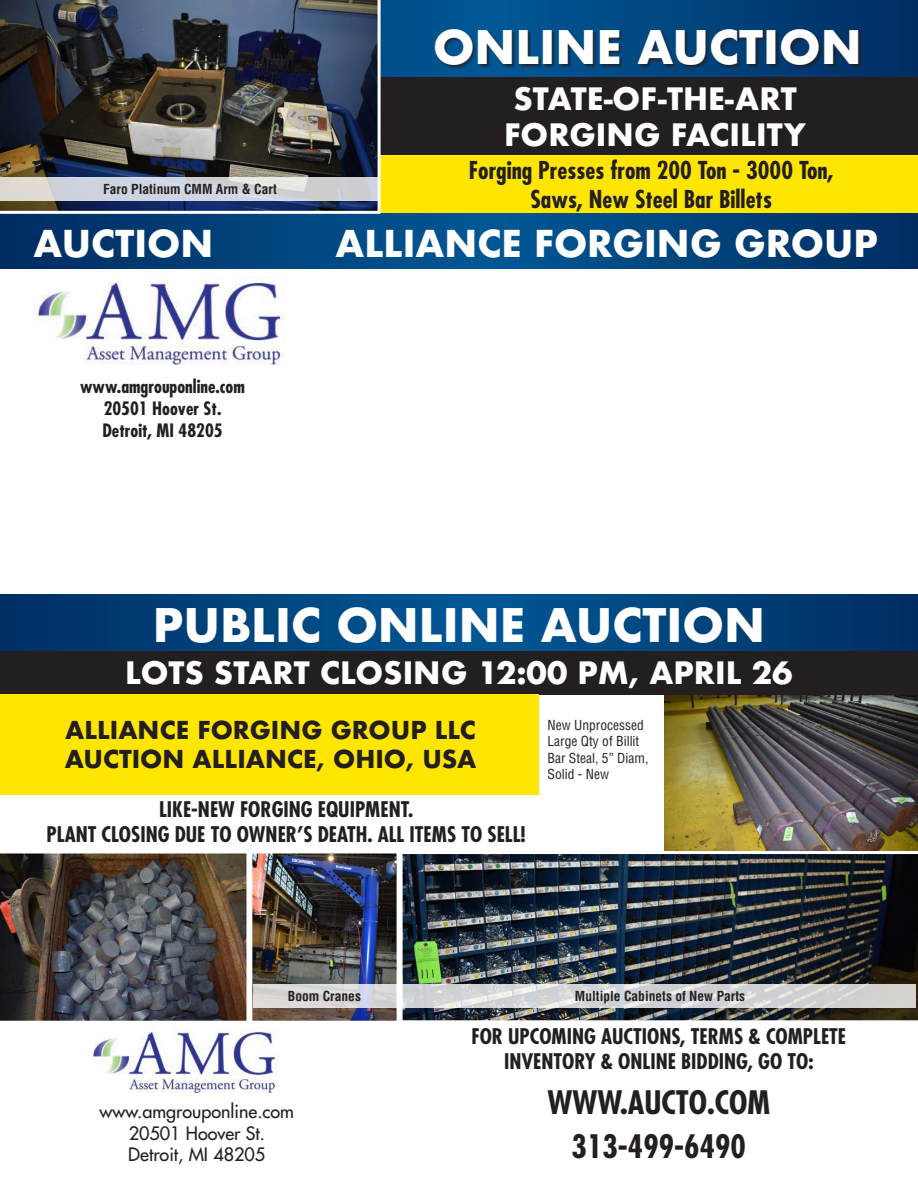
<style>
.page{position:relative;width:918px;height:1188px;background:#fff}
.page>*{position:absolute;margin:0;border:0;box-sizing:border-box;transform-origin:0 0}
.t1{font:700 45px "Futura";color:#fff}
.t2{font:700 36px "Futura";color:#fff}
.t3{font:700 condensed 31.5px "Futura";color:#231f20}
.t4{font:700 30px/36px "Futura";color:#fff;text-align:center}
.t5{font:700 condensed 24px/28.8px "Futura";color:#231f20;text-align:center}
.t6{font:700 24px/28.8px "Futura";color:#231f20}
.t7{font:700 condensed 21px/25.2px "Futura";color:#231f20;text-align:center}
.t8{font:700 condensed 18px "Futura";color:#231f20}
.t9{font:18px "Futura";color:#231f20}
.Body_Copy{font:700 condensed 13.5px "Helvetica";color:#231f20}
.Body_Copy-2{font:condensed 13.5px/16.2px "Helvetica";color:#231f20}
</style>
<div class="page">
<img style="left:402px;top:854px;width:516px;height:167px">
<svg style="left:0;top:0;width:918px;height:269px;background:#00437c"></svg>
<div style="left:435px;top:30px;width:427px;height:39px;background:#231f20;opacity:.75"></div>
<div style="left:378px;top:120px;width:540px;height:93px;background:#ffe601"></div>
<img style="left:35px;top:276px;width:251px;height:89px">
<svg style="left:0;top:594px;width:918px;height:57px;background:#00427b"></svg>
<img style="left:665px;top:694px;width:253px;height:157px">
<img style="left:90px;top:1027px;width:189px;height:66px">
<div style="left:372px;top:77px;width:546px;height:77px;background:#231f20"></div>
<img style="left:0;top:0;width:381px;height:214px">
<svg style="left:0;top:177px;width:378px;height:23px;background:#d3d5da"></svg>
<div style="left:0;top:651px;width:918px;height:43px;background:#231f20"></div>
<div style="left:0;top:694px;width:539px;height:101px;background:#ffe601"></div>
<img style="left:0;top:853px;width:247px;height:168px">
<img style="left:253px;top:854px;width:143px;height:166px">
<div style="left:249px;top:850px;width:151px;height:174px;border:3px solid #fff"></div>
<svg style="left:253px;top:984px;width:143px;height:24px;background:#d8d7d8"></svg>
<svg style="left:402px;top:984px;width:514px;height:24px;background:#d6d7d7"></svg>
<p class="t1" style="left:433px;top:15px;width:430px">ONLINE AUCTION</p>
<p class="Body_Copy" style="left:103px;top:181px;width:175px">Faro Platinum CMM Arm &amp; Cart</p>
<p class="t4" style="left:504px;top:80px;width:303px">STATE-OF-THE-ART<br>FORGING FACILITY</p>
<p class="t5" style="left:469px;top:155px;width:366px">Forging Presses from 200 Ton - 3000 Ton,<br>Saws, New Steel Bar Billets</p>
<p class="t2" style="left:34px;top:217px;width:181px">AUCTION</p>
<p class="t2" style="left:336px;top:217px;width:544px">ALLIANCE FORGING GROUP</p>
<p class="t8" style="left:80px;top:375px;width:166px">www.amgrouponline.com</p>
<p class="t8" style="left:104px;top:397px;width:119px">20501 Hoover St.</p>
<p class="t8" style="left:102px;top:418px;width:122px">Detroit, MI 48205</p>
<p class="t1" style="left:153px;top:593px;width:614px">PUBLIC ONLINE AUCTION</p>
<p class="t4" style="left:125px;top:655px;width:669px">LOTS START CLOSING 12:00 PM, APRIL 26</p>
<p class="t6" style="left:65px;top:716px;width:413px">ALLIANCE FORGING GROUP LLC<br>AUCTION ALLIANCE, OHIO, USA</p>
<p class="t7" style="left:159px;top:796px;width:256px">LIKE-NEW FORGING EQUIPMENT.</p>
<p class="t7" style="left:47px;top:822px;width:481px">PLANT CLOSING DUE TO OWNER’S DEATH. ALL ITEMS TO SELL!</p>
<p class="Body_Copy-2" style="left:548px;top:717px;width:102px">New Unprocessed<br>Large Qty of Billit<br>Bar Steal, 5” Diam,<br>Solid - New</p>
<p class="Body_Copy" style="left:288px;top:988px;width:75px">Boom Cranes</p>
<p class="Body_Copy" style="left:575px;top:988px;width:172px">Multiple Cabinets of New Parts</p>
<p class="t9" style="left:100px;top:1100px;width:196px">www.amgrouponline.com</p>
<p class="t9" style="left:129px;top:1121px;width:138px">20501 Hoover St.</p>
<p class="t9" style="left:128px;top:1143px;width:139px">Detroit, MI 48205</p>
<p class="t7" style="left:471px;top:1023px;width:376px">FOR UPCOMING AUCTIONS, TERMS &amp; COMPLETE<br>INVENTORY &amp; ONLINE BIDDING, GO TO:</p>
<p class="t3" style="left:547px;top:1082px;width:224px">WWW.AUCTO.COM</p>
<p class="t3" style="left:572px;top:1126px;width:176px">313-499-6490</p>
</div>
